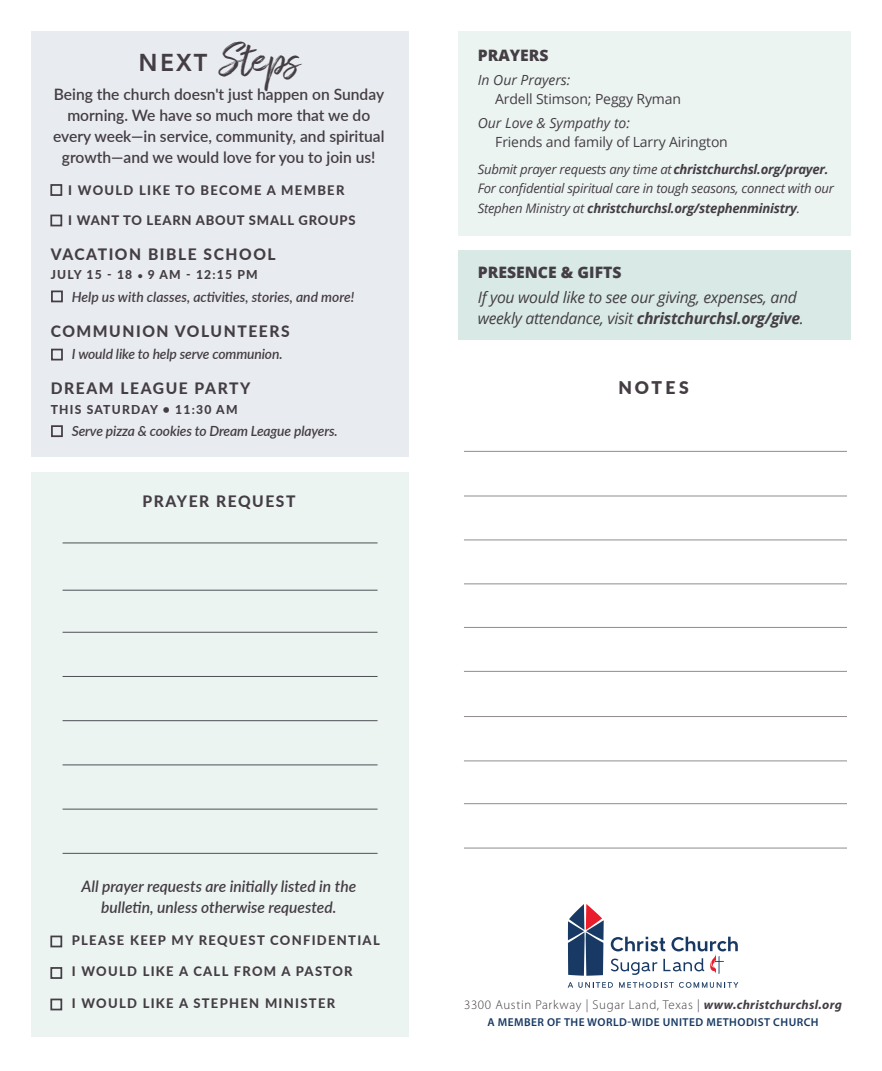
<style>
.page{position:relative;width:882px;height:1071px;background:#fff}
.page>*{position:absolute;margin:0;border:0;box-sizing:border-box;transform-origin:0 0}
.t1{font:43.75px "Amithen";color:#443e44}
.t2{font:900 17.5px "Lato";letter-spacing:.18em;color:#443e44}
.t3{font:600 15.75px/21px "Lato";color:#443e44;text-align:center}
.t4{font:italic 15.75px/21px "Open Sans";letter-spacing:-.02em;color:#443e44}
.t5{font:italic 600 15.75px/21px "Lato";color:#443e44;text-align:center}
.t6{font:800 15.75px "Lato";letter-spacing:.1em;color:#443e44}
.t7{font:800 15.75px "Open Sans";color:#443e44}
.t8{font:italic 600 14px "Lato";letter-spacing:-.01em;color:#443e44}
.t9{font:14px "Open Sans";letter-spacing:-.01em;color:#443e44}
.t10{font:italic 14px "Open Sans";color:#443e44}
.t11{font:italic 13.12px/19.2px "Open Sans";letter-spacing:-.02em;color:#443e44}
.t12{font:800 13.12px "Lato";letter-spacing:.1em;color:#443e44}
.t13{font:800 13.12px "Lato";letter-spacing:.06em;color:#443e44}
.t14{font:300 12.95px "Myriad Pro";letter-spacing:.05em;color:#443e44}
.t15{font:800 12.25px "Lato";letter-spacing:.1em;color:#443e44}
.t16{font:600 11.55px "Myriad Pro";letter-spacing:.04em;color:#173963}
.s1{font-family:"Gentleman 800";font-weight:700;font-size:24.5px}
.s2{font-size:8.75px}
.s3{font-weight:700}
.s4{font-weight:700;font-style:italic}
</style>
<div class="page">
<svg style="left:568px;top:982px;width:45px;height:6px"></svg>
<svg style="left:619px;top:982px;width:119px;height:6px"></svg>
<svg style="left:568px;top:904px;width:36px;height:72px;background:#5c6381"></svg>
<svg style="left:611px;top:937px;width:127px;height:38px"></svg>
<div style="left:458px;top:32px;width:392px;height:204px;background:#ecf4f2"></div>
<div style="left:458px;top:250px;width:392px;height:89px;background:#d9eae6"></div>
<hr style="left:464px;top:496px;width:383px;height:1px;background:#443e44">
<hr style="left:464px;top:539px;width:383px;height:1px;background:#443e44">
<hr style="left:464px;top:451px;width:383px;height:1px;background:#443e44">
<hr style="left:464px;top:627px;width:383px;height:1px;background:#443e44">
<hr style="left:464px;top:716px;width:383px;height:1px;background:#443e44">
<hr style="left:464px;top:803px;width:383px;height:1px;background:#443e44">
<hr style="left:464px;top:760px;width:383px;height:1px;background:#443e44">
<hr style="left:464px;top:848px;width:383px;height:1px;background:#443e44">
<hr style="left:464px;top:583px;width:383px;height:1px;background:#443e44">
<hr style="left:464px;top:671px;width:383px;height:1px;background:#443e44">
<div style="left:32px;top:32px;width:378px;height:425px;background:#e8ebef"></div>
<div style="left:32px;top:472px;width:378px;height:565px;background:#ecf4f2"></div>
<div style="left:50px;top:936px;width:12px;height:11px;border:2px solid #443e44"></div>
<div style="left:50px;top:967px;width:12px;height:12px;border:2px solid #443e44"></div>
<div style="left:50px;top:999px;width:12px;height:11px;border:2px solid #443e44"></div>
<div style="left:51px;top:290px;width:12px;height:12px;border:2px solid #443e44"></div>
<div style="left:51px;top:425px;width:12px;height:12px;border:2px solid #443e44"></div>
<div style="left:51px;top:349px;width:12px;height:11px;border:2px solid #443e44"></div>
<div style="left:50px;top:184px;width:12px;height:12px;border:2px solid #443e44"></div>
<div style="left:50px;top:215px;width:12px;height:11px;border:2px solid #443e44"></div>
<h1 class="t1" style="left:139px;top:33px;width:162px"><span class="s1">NEXT</span> Steps</h1>
<p class="t3" style="left:53px;top:84px;width:333px">Being the church doesn't just happen on Sunday morning. We have so much more that we do every week—in service, community, and spiritual growth—and we would love for you to join us!</p>
<p class="t12" style="left:68px;top:180px;width:278px">I WOULD LIKE TO BECOME A MEMBER</p>
<p class="t13" style="left:68px;top:210px;width:289px">I WANT TO LEARN ABOUT SMALL GROUPS</p>
<p class="t6" style="left:51px;top:242px;width:226px">VACATION BIBLE SCHOOL</p>
<p class="t15" style="left:51px;top:265px;width:209px">JULY 15 - 18 <span class="s2">•</span> 9 AM - 12:15 PM</p>
<p class="t8" style="left:72px;top:286px;width:284px">Help us with classes, activities, stories, and more!</p>
<p class="t6" style="left:51px;top:319px;width:240px">COMMUNION VOLUNTEERS</p>
<p class="t8" style="left:72px;top:344px;width:212px">I would like to help serve communion.</p>
<p class="t6" style="left:51px;top:377px;width:201px">DREAM LEAGUE PARTY</p>
<p class="t15" style="left:51px;top:400px;width:188px">THIS SATURDAY • 11:30 AM</p>
<p class="t8" style="left:72px;top:421px;width:268px">Serve pizza &amp; cookies to Dream League players.</p>
<p class="t6" style="left:143px;top:490px;width:154px">PRAYER REQUEST</p>
<p class="t7" style="left:478px;top:44px;width:72px">PRAYERS</p>
<p class="t10" style="left:478px;top:70px;width:94px">In Our Prayers:</p>
<p class="t9" style="left:495px;top:90px;width:187px">Ardell Stimson; Peggy Ryman</p>
<p class="t10" style="left:478px;top:113px;width:154px">Our Love &amp; Sympathy to:</p>
<p class="t9" style="left:495px;top:132px;width:234px">Friends and family of Larry Airington</p>
<p class="t11" style="left:478px;top:159px;width:358px">Submit prayer requests any time at <span class="s3">christchurchsl.org/prayer.<br></span>For confidential spiritual care in tough seasons, connect with our<br>Stephen Ministry at <span class="s3">christchurchsl.org/stephenministry</span>.</p>
<p class="t7" style="left:478px;top:260px;width:145px">PRESENCE &amp; GIFTS</p>
<p class="t4" style="left:478px;top:286px;width:328px">If you would like to see our giving, expenses, and weekly attendance, visit <span class="s3">christchurchsl.org/give</span>.</p>
<h2 class="t2" style="left:618px;top:374px;width:72px">NOTES</h2>
<p class="t5" style="left:81px;top:875px;width:276px">All prayer requests are initially listed in the bulletin, unless otherwise requested.</p>
<p class="t12" style="left:72px;top:930px;width:310px">PLEASE KEEP MY REQUEST CONFIDENTIAL</p>
<p class="t12" style="left:72px;top:962px;width:282px">I WOULD LIKE A CALL FROM A PASTOR</p>
<p class="t12" style="left:72px;top:993px;width:265px">I WOULD LIKE A STEPHEN MINISTER</p>
<p class="t14" style="left:464px;top:997px;width:379px">3300 Austin Parkway | Sugar Land, Texas | <span class="s4">www.christchurchsl.org</span></p>
<p class="t16" style="left:487px;top:1015px;width:333px">A MEMBER OF THE WORLD-WIDE UNITED METHODIST CHURCH</p>
</div>
